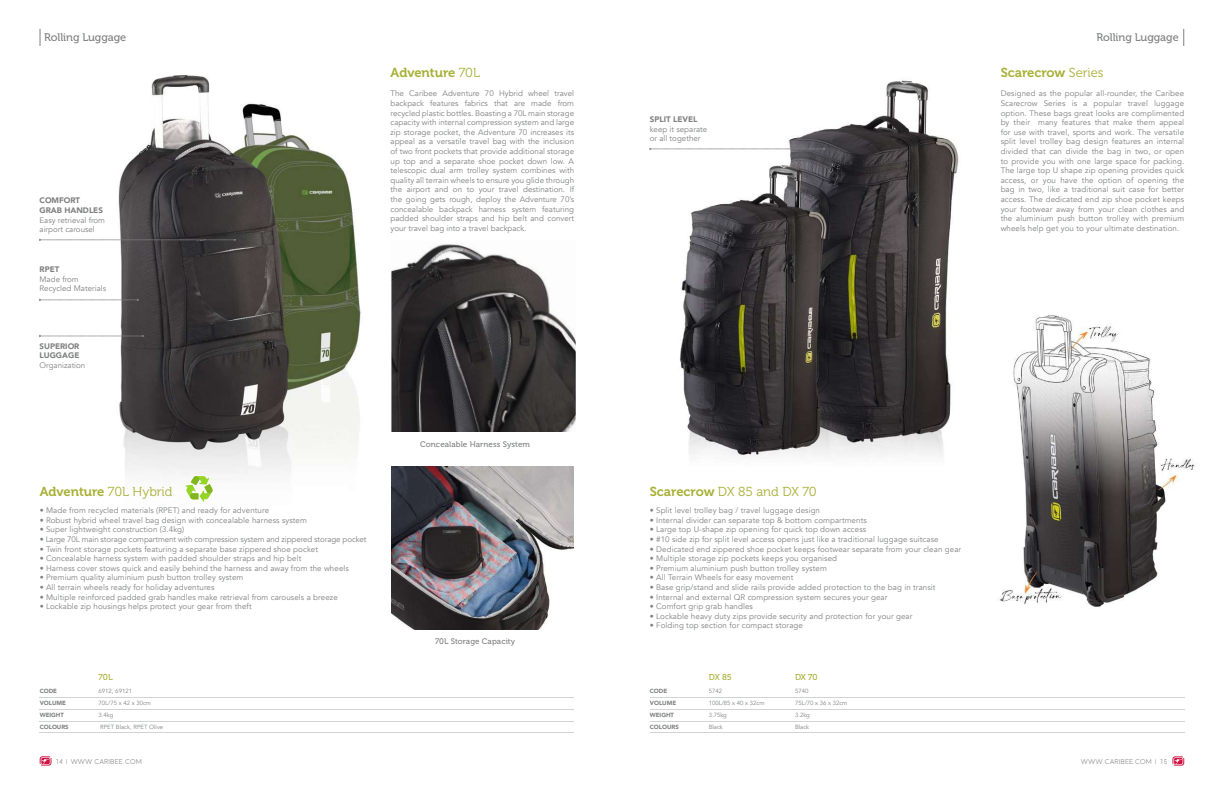
<style>
.page{position:relative;width:1224px;height:792px;background:#fff}
.page>*{position:absolute;margin:0;border:0;box-sizing:border-box;transform-origin:0 0}
.t1{font:13px "Museo 700";color:#a7b034}
.t2{font:13px "Museo 300";letter-spacing:-.005em;color:#a7b034}
.t3{font:11px "Museo 500";letter-spacing:-.005em;color:#7f8080}
.t4{font:8.5px "Museo 500";letter-spacing:-.01em;color:#a7b034}
.t5{font:8px/9.6px "Avenir";letter-spacing:.01em;color:#7f8080}
.t6{font:8px "Avenir";letter-spacing:-.01em;color:#7f8080}
.t7{font:900 8px/9.6px "Avenir";color:#7f8080}
.t8{font:8px "Museo 500";letter-spacing:.01em;color:#7f8080}
.t9{font:300 7px "Moon";color:#7f7f80}
.t10{font:6px "Avenir";color:#7f8080}
.t11{font:900 6px "Avenir";color:#7f8080}
.s1{font-family:"Museo 300"}
.s2{font-family:"Museo 700"}
</style>
<div class="page">
<svg style="left:40px;top:29px;width:1px;height:17px"></svg>
<svg style="left:1183px;top:29px;width:1px;height:17px"></svg>
<svg style="left:40px;top:756px;width:11px;height:10px"></svg>
<svg style="left:1172px;top:756px;width:12px;height:10px"></svg>
<img style="left:650px;top:80px;width:309px;height:377px">
<hr style="left:650px;top:697px;width:534px;height:1px;background:#d1d3d4">
<hr style="left:650px;top:709px;width:534px;height:1px;background:#d1d3d4">
<hr style="left:650px;top:721px;width:534px;height:1px;background:#d1d3d4">
<hr style="left:650px;top:733px;width:534px;height:1px;background:#d1d3d4">
<img style="left:1000px;top:315px;width:196px;height:292px">
<svg style="left:650px;top:148px;width:175px;height:2px"></svg>
<img style="left:391px;top:244px;width:185px;height:188px">
<img style="left:118px;top:75px;width:243px;height:401px">
<hr style="left:40px;top:697px;width:534px;height:1px;background:#d1d3d4">
<hr style="left:40px;top:709px;width:534px;height:1px;background:#d1d3d4">
<hr style="left:40px;top:721px;width:534px;height:1px;background:#d1d3d4">
<hr style="left:40px;top:733px;width:534px;height:1px;background:#d1d3d4">
<svg style="left:185px;top:476px;width:28px;height:26px"></svg>
<svg style="left:40px;top:239px;width:196px;height:2px"></svg>
<svg style="left:40px;top:299px;width:99px;height:2px"></svg>
<svg style="left:40px;top:335px;width:104px;height:2px"></svg>
<img style="left:391px;top:466px;width:183px;height:163px">
<h2 class="t3" style="left:44px;top:31px;width:84px">Rolling Luggage</h2>
<h2 class="t3" style="left:1097px;top:31px;width:84px">Rolling Luggage</h2>
<h1 class="t1" style="left:391px;top:65px;width:91px">Adventure <span class="s1">70L</span></h1>
<h1 class="t1" style="left:1001px;top:65px;width:104px">Scarecrow <span class="s1">Series</span></h1>
<p class="t7" style="left:40px;top:196px;width:65px">COMFORT<br>GRAB HANDLES</p>
<p class="t5" style="left:40px;top:215px;width:67px">Easy retrieval from airport carousel</p>
<p class="t7" style="left:40px;top:264px;width:21px">RPET</p>
<p class="t5" style="left:40px;top:274px;width:68px">Made from<br>Recycled Materials</p>
<p class="t5" style="left:391px;top:89px;width:185px;text-align:justify">The Caribee Adventure 70 Hybrid wheel travel backpack features fabrics that are made from recycled plastic bottles. Boasting a 70L main storage capacity with internal compression system and large zip storage pocket, the Adventure 70 increases its appeal as a versatile travel bag with the inclusion of two front pockets that provide additional storage up top and a separate shoe pocket down low. A telescopic dual arm trolley system combines with quality all terrain wheels to ensure you glide through the airport and on to your travel destination. If the going gets rough, deploy the Adventure 70’s concealable backpack harness system featuring padded shoulder straps and hip belt and convert your travel bag into a travel backpack.</p>
<p class="t7" style="left:650px;top:114px;width:49px">SPLIT LEVEL</p>
<p class="t5" style="left:650px;top:124px;width:59px">keep it separate or all together</p>
<p class="t5" style="left:1001px;top:89px;width:185px;text-align:justify">Designed as the popular all-rounder, the Caribee Scarecrow Series is a popular travel luggage option. These bags great looks are complimented by their many features that make them appeal for use with travel, sports and work. The versatile split level trolley bag design features an internal divided that can divide the bag in two, or open to provide you with one large space for packing.<br>The large top U shape zip opening provides quick access, or you have the option of opening the bag in two, like a traditional suit case for better access. The dedicated end zip shoe pocket keeps your footwear away from your clean clothes and the aluminium push button trolley with premium wheels help get you to your ultimate destination.</p>
<p class="t7" style="left:40px;top:341px;width:41px">SUPERIOR<br>LUGGAGE</p>
<p class="t5" style="left:40px;top:360px;width:47px">Organization</p>
<p class="t8" style="left:420px;top:439px;width:111px">Concealable Harness System</p>
<h1 class="t1" style="left:40px;top:484px;width:134px">Adventure <span class="s1">70L Hybrid</span></h1>
<h1 class="t2" style="left:650px;top:484px;width:168px"><span class="s2">Scarecrow</span> DX 85 and DX 70</h1>
<p class="t5" style="left:40px;top:506px;width:231px">• Made from recycled materials (RPET) and ready for adventure</p>
<p class="t5" style="left:40px;top:515px;width:269px">• Robust hybrid wheel travel bag design with concealable harness system</p>
<p class="t5" style="left:40px;top:525px;width:146px">• Super lightweight construction (3.4kg)</p>
<p class="t6" style="left:40px;top:534px;width:328px">• Large 70L main storage compartment with compression system and zippered storage pocket</p>
<p class="t5" style="left:40px;top:544px;width:280px">• Twin front storage pockets featuring a separate base zippered shoe pocket</p>
<p class="t5" style="left:40px;top:554px;width:263px">• Concealable harness system with padded shoulder straps and hip belt</p>
<p class="t5" style="left:40px;top:563px;width:311px">• Harness cover stows quick and easily behind the harness and away from the wheels</p>
<p class="t5" style="left:40px;top:573px;width:205px">• Premium quality aluminium push button trolley system</p>
<p class="t5" style="left:40px;top:583px;width:176px">• All terrain wheels ready for holiday adventures</p>
<p class="t5" style="left:40px;top:592px;width:300px">• Multiple reinforced padded grab handles make retrieval from carousels a breeze</p>
<p class="t5" style="left:40px;top:602px;width:214px">• Lockable zip housings helps protect your gear from theft</p>
<p class="t5" style="left:650px;top:506px;width:172px">• Split level trolley bag / travel luggage design</p>
<p class="t5" style="left:650px;top:515px;width:219px">• Internal divider can separate top &amp; bottom compartments</p>
<p class="t5" style="left:650px;top:525px;width:218px">• Large top U-shape zip opening for quick top down access</p>
<p class="t5" style="left:650px;top:535px;width:290px">• #10 side zip for split level access opens just like a traditional luggage suitcase</p>
<p class="t5" style="left:650px;top:544px;width:313px">• Dedicated end zippered shoe pocket keeps footwear separate from your clean gear</p>
<p class="t5" style="left:650px;top:554px;width:189px">• Multiple storage zip pockets keeps you organised</p>
<p class="t5" style="left:650px;top:563px;width:179px">• Premium aluminium push button trolley system</p>
<p class="t5" style="left:650px;top:573px;width:145px">• All Terrain Wheels for easy movement</p>
<p class="t5" style="left:650px;top:583px;width:287px">• Base grip/stand and slide rails provide added protection to the bag in transit</p>
<p class="t5" style="left:650px;top:592px;width:239px">• Internal and external QR compression system secures your gear</p>
<p class="t5" style="left:650px;top:602px;width:105px">• Comfort grip grab handles</p>
<p class="t5" style="left:650px;top:611px;width:264px">• Lockable heavy duty zips provide security and protection for your gear</p>
<p class="t5" style="left:650px;top:621px;width:155px">• Folding top section for compact storage</p>
<p class="t8" style="left:435px;top:637px;width:82px">70L Storage Capacity</p>
<p class="t4" style="left:99px;top:673px;width:16px">70L</p>
<p class="t4" style="left:709px;top:673px;width:25px">DX 85</p>
<p class="t4" style="left:795px;top:673px;width:24px">DX 70</p>
<p class="t11" style="left:40px;top:686px;width:19px">CODE</p>
<p class="t10" style="left:99px;top:687px;width:35px">6912, 69121</p>
<p class="t11" style="left:40px;top:710px;width:26px">WEIGHT</p>
<p class="t10" style="left:99px;top:712px;width:16px">3.4kg</p>
<p class="t11" style="left:40px;top:698px;width:28px">VOLUME</p>
<p class="t10" style="left:99px;top:699px;width:54px">70L/75 x 42 x 30cm</p>
<p class="t11" style="left:40px;top:721px;width:31px">COLOURS</p>
<p class="t10" style="left:100px;top:723px;width:64px">RPET Black, RPET Olive</p>
<p class="t11" style="left:650px;top:686px;width:19px">CODE</p>
<p class="t10" style="left:709px;top:687px;width:15px">5742</p>
<p class="t10" style="left:795px;top:687px;width:15px">5740</p>
<p class="t11" style="left:650px;top:710px;width:26px">WEIGHT</p>
<p class="t10" style="left:709px;top:712px;width:20px">3.75kg</p>
<p class="t10" style="left:795px;top:712px;width:16px">3.2kg</p>
<p class="t11" style="left:650px;top:698px;width:28px">VOLUME</p>
<p class="t10" style="left:709px;top:699px;width:57px">100L/85 x 40 x 32cm</p>
<p class="t10" style="left:795px;top:699px;width:54px">75L/70 x 36 x 32cm</p>
<p class="t11" style="left:650px;top:721px;width:31px">COLOURS</p>
<p class="t10" style="left:709px;top:723px;width:16px">Black</p>
<p class="t10" style="left:795px;top:723px;width:16px">Black</p>
<p class="t9" style="left:55px;top:758px;width:88px">14 | WWW.CARIBEE.COM</p>
<p class="t9" style="left:1081px;top:758px;width:88px">WWW.CARIBEE.COM | 15</p>
</div>
